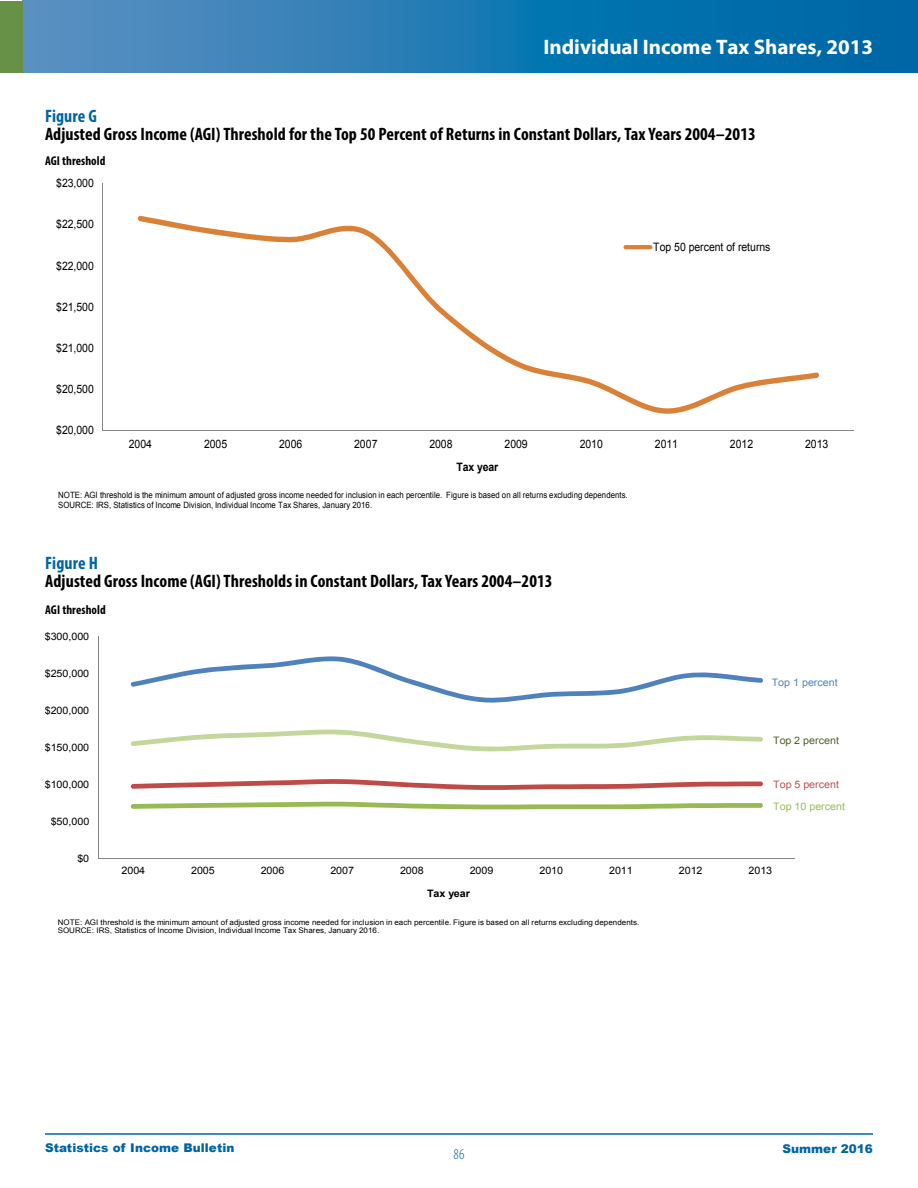
<style>
.page{position:relative;width:918px;height:1188px;background:#fff}
.page>*{position:absolute;margin:0;border:0;box-sizing:border-box;transform-origin:0 0}
.t1{font:700 21px "Myriad Pro";color:#fff}
.t2{font:700 condensed 18px "Myriad Pro";letter-spacing:.005em;color:#000}
.t3{font:700 condensed 18px "Myriad Pro";letter-spacing:.005em;color:#0065a4}
.t4{font:300 condensed 15px "Myriad Pro";color:#0065a4}
.t5{font:700 condensed 12.75px "Myriad Pro";letter-spacing:.005em;color:#000}
.t6{font:900 12px "Arial";letter-spacing:.005em;color:#0065a4}
.t7{font:11.55px "Arial";letter-spacing:.005em;color:#000;scale:.9 1}
.t8{font:700 11.55px "Arial";letter-spacing:-.01em;color:#000;scale:.9 1}
.t9{font:10.2px "Arial";color:#000;scale:1.05 1}
.t10{font:10.2px "Arial";color:#9bbb59;scale:1.05 1}
.t11{font:10.2px "Arial";color:#4f82bd;scale:1.05 1}
.t12{font:10.2px "Arial";color:#4f6228;scale:1.05 1}
.t13{font:10.2px "Arial";color:#c0504d;scale:1.05 1}
.t14{font:700 10.2px "Arial";letter-spacing:-.015em;color:#000;scale:1.05 1}
.t15{font:8.7px/9.9px "Arial";letter-spacing:.01em;color:#000;scale:.9 1}
.t16{font:7.65px/8.9px "Arial";color:#000;scale:1.05 1}
</style>
<div class="page">
<svg style="left:22px;top:1px;width:896px;height:72px;background:#217ab1"></svg>
<div style="left:0;top:1px;width:22px;height:72px;background:#679146"></div>
<hr style="left:45px;top:1133px;width:828px;height:2px;background:#0065a4">
<hr style="left:102px;top:184px;width:1px;height:246px;background:#868686">
<hr style="left:103px;top:430px;width:751px;height:1px;background:#868686">
<svg style="left:138px;top:216px;width:681px;height:198px"></svg>
<svg style="left:624px;top:245px;width:28px;height:4px"></svg>
<hr style="left:98px;top:636px;width:1px;height:222px;background:#868686">
<hr style="left:98px;top:858px;width:697px;height:1px;background:#868686">
<svg style="left:131px;top:656px;width:632px;height:47px"></svg>
<svg style="left:131px;top:730px;width:632px;height:22px"></svg>
<svg style="left:131px;top:779px;width:632px;height:11px"></svg>
<svg style="left:131px;top:802px;width:632px;height:7px"></svg>
<h1 class="t1" style="left:543px;top:33px;width:331px">Individual Income Tax Shares, 2013</h1>
<h2 class="t3" style="left:45px;top:104px;width:53px">Figure G</h2>
<h2 class="t2" style="left:45px;top:123px;width:712px">Adjusted Gross Income (AGI) Threshold for the Top 50 Percent of Returns in Constant Dollars, Tax Years 2004–2013</h2>
<h3 class="t5" style="left:45px;top:153px;width:62px">AGI threshold</h3>
<h3 class="t7" style="left:56px;top:176px;width:44px">$23,000</h3>
<h3 class="t7" style="left:56px;top:217px;width:44px">$22,500</h3>
<h3 class="t7" style="left:56px;top:258px;width:44px">$22,000</h3>
<h3 class="t7" style="left:56px;top:299px;width:44px">$21,500</h3>
<h3 class="t7" style="left:56px;top:340px;width:44px">$21,000</h3>
<h3 class="t7" style="left:56px;top:381px;width:44px">$20,500</h3>
<h3 class="t7" style="left:56px;top:422px;width:44px">$20,000</h3>
<h3 class="t7" style="left:653px;top:239px;width:132px">Top 50 percent of returns</h3>
<h3 class="t7" style="left:129px;top:436px;width:27px">2004</h3>
<h3 class="t7" style="left:204px;top:436px;width:27px">2005</h3>
<h3 class="t7" style="left:279px;top:436px;width:27px">2006</h3>
<h3 class="t7" style="left:354px;top:436px;width:27px">2007</h3>
<h3 class="t7" style="left:429px;top:436px;width:27px">2008</h3>
<h3 class="t7" style="left:505px;top:436px;width:27px">2009</h3>
<h3 class="t7" style="left:580px;top:436px;width:27px">2010</h3>
<h3 class="t7" style="left:655px;top:436px;width:27px">2011</h3>
<h3 class="t7" style="left:730px;top:436px;width:27px">2012</h3>
<h3 class="t7" style="left:805px;top:436px;width:27px">2013</h3>
<h3 class="t8" style="left:457px;top:459px;width:48px">Tax year</h3>
<p class="t15" style="left:58px;top:490px;width:634px">NOTE: AGI threshold is the minimum amount of adjusted gross income needed for inclusion in each percentile. Figure is based on all returns excluding dependents.<br>SOURCE: IRS, Statistics of Income Division, Individual Income Tax Shares, January 2016.</p>
<h2 class="t3" style="left:45px;top:551px;width:54px">Figure H</h2>
<h2 class="t2" style="left:45px;top:570px;width:509px">Adjusted Gross Income (AGI) Thresholds in Constant Dollars, Tax Years 2004–2013</h2>
<h3 class="t5" style="left:45px;top:601px;width:62px">AGI threshold</h3>
<p class="t9" style="left:45px;top:630px;width:44px">$300,000</p>
<p class="t9" style="left:45px;top:667px;width:44px">$250,000</p>
<p class="t9" style="left:45px;top:704px;width:44px">$200,000</p>
<p class="t9" style="left:45px;top:741px;width:44px">$150,000</p>
<p class="t9" style="left:45px;top:778px;width:44px">$100,000</p>
<p class="t9" style="left:51px;top:815px;width:38px">$50,000</p>
<p class="t9" style="left:77px;top:852px;width:13px">$0</p>
<p class="t11" style="left:772px;top:676px;width:64px">Top 1 percent</p>
<p class="t12" style="left:773px;top:734px;width:64px">Top 2 percent</p>
<p class="t13" style="left:773px;top:777px;width:64px">Top 5 percent</p>
<p class="t10" style="left:773px;top:800px;width:70px">Top 10 percent</p>
<p class="t9" style="left:121px;top:864px;width:24px">2004</p>
<p class="t9" style="left:191px;top:864px;width:24px">2005</p>
<p class="t9" style="left:261px;top:864px;width:24px">2006</p>
<p class="t9" style="left:331px;top:864px;width:24px">2007</p>
<p class="t9" style="left:400px;top:864px;width:24px">2008</p>
<p class="t9" style="left:470px;top:864px;width:24px">2009</p>
<p class="t9" style="left:539px;top:864px;width:24px">2010</p>
<p class="t9" style="left:609px;top:864px;width:24px">2011</p>
<p class="t9" style="left:679px;top:864px;width:24px">2012</p>
<p class="t9" style="left:748px;top:864px;width:24px">2013</p>
<p class="t14" style="left:427px;top:886px;width:42px">Tax year</p>
<p class="t16" style="left:58px;top:918px;width:555px">NOTE: AGI threshold is the minimum amount of adjusted gross income needed for inclusion in each percentile. Figure is based on all returns excluding dependents.<br>SOURCE: IRS, Statistics of Income Division, Individual Income Tax Shares, January 2016.</p>
<h3 class="t6" style="left:45px;top:1139px;width:191px">Statistics of Income Bulletin</h3>
<h3 class="t4" style="left:454px;top:1145px;width:12px">86</h3>
<h3 class="t6" style="left:782px;top:1140px;width:92px">Summer 2016</h3>
</div>
